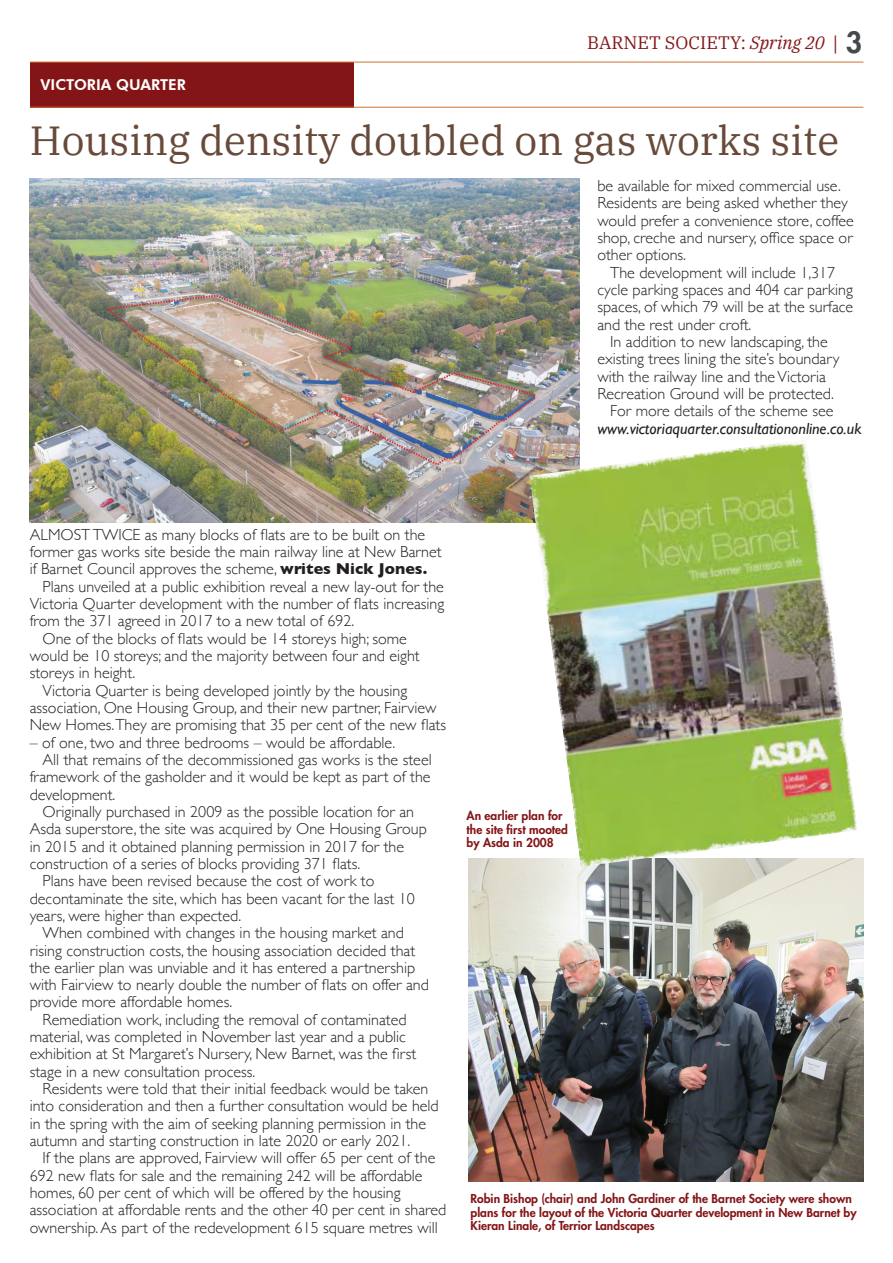
<style>
.page{position:relative;width:893px;height:1263px;background:#fff}
.page>*{position:absolute;margin:0;border:0;box-sizing:border-box;transform-origin:0 0}
.t1{font:40.5px "IBM Plex Serif";color:#684a3b}
.t2{font:18px "IBM Plex Serif";color:#841517}
.t3{font:300 16.05px/17.2px "Gill Sans";color:#231f20}
.t4{font:italic 16.05px "Gill Sans";color:#231f20}
.t5{font:800 15px "Futura BT";color:#fff}
.t6{font:800 12px/13.5px "Futura Std";color:#841517}
.s1{font-style:italic}
.s2{font-family:"Minion Pro"}
.s3{font-family:"Futura Std";font-weight:800;font-size:28.5px;color:#45494c}
.s4{font-weight:700}
</style>
<div class="page">
<div style="left:30px;top:63px;width:323px;height:45px;background:#841517"></div>
<hr style="left:30px;top:62px;width:833px;height:1px;background:#ce7432">
<hr style="left:30px;top:107px;width:833px;height:1px;background:#ce7432">
<img style="left:30px;top:179px;width:549px;height:343px">
<img style="left:469px;top:858px;width:394px;height:323px">
<img style="left:529px;top:439px;width:328px;height:428px">
<p class="t5" style="left:41px;top:76px;width:147px">VICTORIA QUARTER</p>
<p class="t2" style="left:587px;top:29px;width:277px">BARNET SOCIETY: <span class="s1">Spring 20</span> <span class="s2">|</span> <span class="s3">3</span></p>
<h1 class="t1" style="left:30px;top:110px;width:811px">Housing density doubled on gas works site</h1>
<p class="t3" style="left:597px;top:176px;width:258px">be available for mixed commercial use.<br>Residents are being asked whether they would prefer a convenience store, coffee shop, creche and nursery, office space or other options.</p>
<p class="t3" style="left:610px;top:263px;width:227px">The development will include 1,317</p>
<p class="t3" style="left:597px;top:280px;width:257px">cycle parking spaces and 404 car parking</p>
<p class="t3" style="left:597px;top:298px;width:257px">spaces, of which 79 will be at the surface</p>
<p class="t3" style="left:597px;top:315px;width:155px">and the rest under croft.</p>
<p class="t3" style="left:610px;top:332px;width:219px">In addition to new landscaping, the</p>
<p class="t3" style="left:597px;top:350px;width:244px">existing trees lining the site’s boundary</p>
<p class="t3" style="left:597px;top:367px;width:230px">with the railway line and the Victoria</p>
<p class="t3" style="left:597px;top:384px;width:238px">Recreation Ground will be protected.</p>
<p class="t3" style="left:610px;top:402px;width:225px">For more details of the scheme see</p>
<p class="t4" style="left:597px;top:419px;width:266px">www.victoriaquarter.consultationonline.co.uk</p>
<p class="t3" style="left:30px;top:525px;width:397px">ALMOST TWICE as many blocks of flats are to be built on the</p>
<p class="t3" style="left:30px;top:542px;width:413px">former gas works site beside the main railway line at New Barnet</p>
<p class="t3" style="left:30px;top:560px;width:399px">if Barnet Council approves the scheme, <span class="s4">writes Nick Jones.</span></p>
<p class="t3" style="left:43px;top:577px;width:403px">Plans unveiled at a public exhibition reveal a new lay-out for the</p>
<p class="t3" style="left:30px;top:594px;width:416px">Victoria Quarter development with the number of flats increasing</p>
<p class="t3" style="left:30px;top:612px;width:326px">from the 371 agreed in 2017 to a new total of 692.</p>
<p class="t3" style="left:43px;top:629px;width:366px">One of the blocks of flats would be 14 storeys high; some</p>
<p class="t3" style="left:30px;top:646px;width:392px">would be 10 storeys; and the majority between four and eight</p>
<p class="t3" style="left:30px;top:664px;width:107px">storeys in height.</p>
<p class="t3" style="left:43px;top:681px;width:366px">Victoria Quarter is being developed jointly by the housing</p>
<p class="t3" style="left:30px;top:698px;width:408px">association, One Housing Group, and their new partner, Fairview</p>
<p class="t3" style="left:30px;top:716px;width:418px">New Homes.They are promising that 35 per cent of the new flats</p>
<p class="t3" style="left:30px;top:733px;width:367px">– of one, two and three bedrooms – would be affordable.</p>
<p class="t3" style="left:43px;top:750px;width:391px">All that remains of the decommissioned gas works is the steel</p>
<p class="t3" style="left:30px;top:768px;width:402px">framework of the gasholder and it would be kept as part of the</p>
<p class="t3" style="left:30px;top:785px;width:87px">development.</p>
<p class="t3" style="left:43px;top:802px;width:373px">Originally purchased in 2009 as the possible location for an</p>
<p class="t3" style="left:30px;top:820px;width:399px">Asda superstore, the site was acquired by One Housing Group</p>
<p class="t3" style="left:30px;top:837px;width:376px">in 2015 and it obtained planning permission in 2017 for the</p>
<p class="t3" style="left:30px;top:854px;width:332px">construction of a series of blocks providing 371 flats.</p>
<p class="t3" style="left:43px;top:871px;width:333px">Plans have been revised because the cost of work to</p>
<p class="t3" style="left:30px;top:889px;width:386px">decontaminate the site, which has been vacant for the last 10</p>
<p class="t3" style="left:30px;top:906px;width:213px">years, were higher than expected.</p>
<p class="t3" style="left:43px;top:923px;width:363px">When combined with changes in the housing market and</p>
<p class="t3" style="left:30px;top:941px;width:387px">rising construction costs, the housing association decided that</p>
<p class="t3" style="left:30px;top:958px;width:387px">the earlier plan was unviable and it has entered a partnership</p>
<p class="t3" style="left:30px;top:975px;width:401px">with Fairview to nearly double the number of flats on offer and</p>
<p class="t3" style="left:30px;top:993px;width:204px">provide more affordable homes.</p>
<p class="t3" style="left:43px;top:1010px;width:366px">Remediation work, including the removal of contaminated</p>
<p class="t3" style="left:30px;top:1027px;width:378px">material, was completed in November last year and a public</p>
<p class="t3" style="left:30px;top:1045px;width:388px">exhibition at St Margaret’s Nursery, New Barnet, was the first</p>
<p class="t3" style="left:30px;top:1062px;width:227px">stage in a new consultation process.</p>
<p class="t3" style="left:43px;top:1079px;width:387px">Residents were told that their initial feedback would be taken</p>
<p class="t3" style="left:30px;top:1097px;width:411px">into consideration and then a further consultation would be held</p>
<p class="t3" style="left:30px;top:1114px;width:398px">in the spring with the aim of seeking planning permission in the</p>
<p class="t3" style="left:30px;top:1131px;width:382px">autumn and starting construction in late 2020 or early 2021.</p>
<p class="t3" style="left:43px;top:1149px;width:394px">If the plans are approved, Fairview will offer 65 per cent of the</p>
<p class="t3" style="left:30px;top:1166px;width:394px">692 new flats for sale and the remaining 242 will be affordable</p>
<p class="t3" style="left:30px;top:1183px;width:372px">homes, 60 per cent of which will be offered by the housing</p>
<p class="t3" style="left:30px;top:1201px;width:418px">association at affordable rents and the other 40 per cent in shared</p>
<p class="t3" style="left:30px;top:1218px;width:409px">ownership. As part of the redevelopment 615 square metres will</p>
<p class="t6" style="left:467px;top:809px;width:103px">An earlier plan for the site first mooted by Asda in 2008</p>
<p class="t6" style="left:471px;top:1192px;width:388px">Robin Bishop (chair) and John Gardiner of the Barnet Society were shown plans for the layout of the Victoria Quarter development in New Barnet by<br>Kieran Linale, of Terrior Landscapes</p>
</div>
